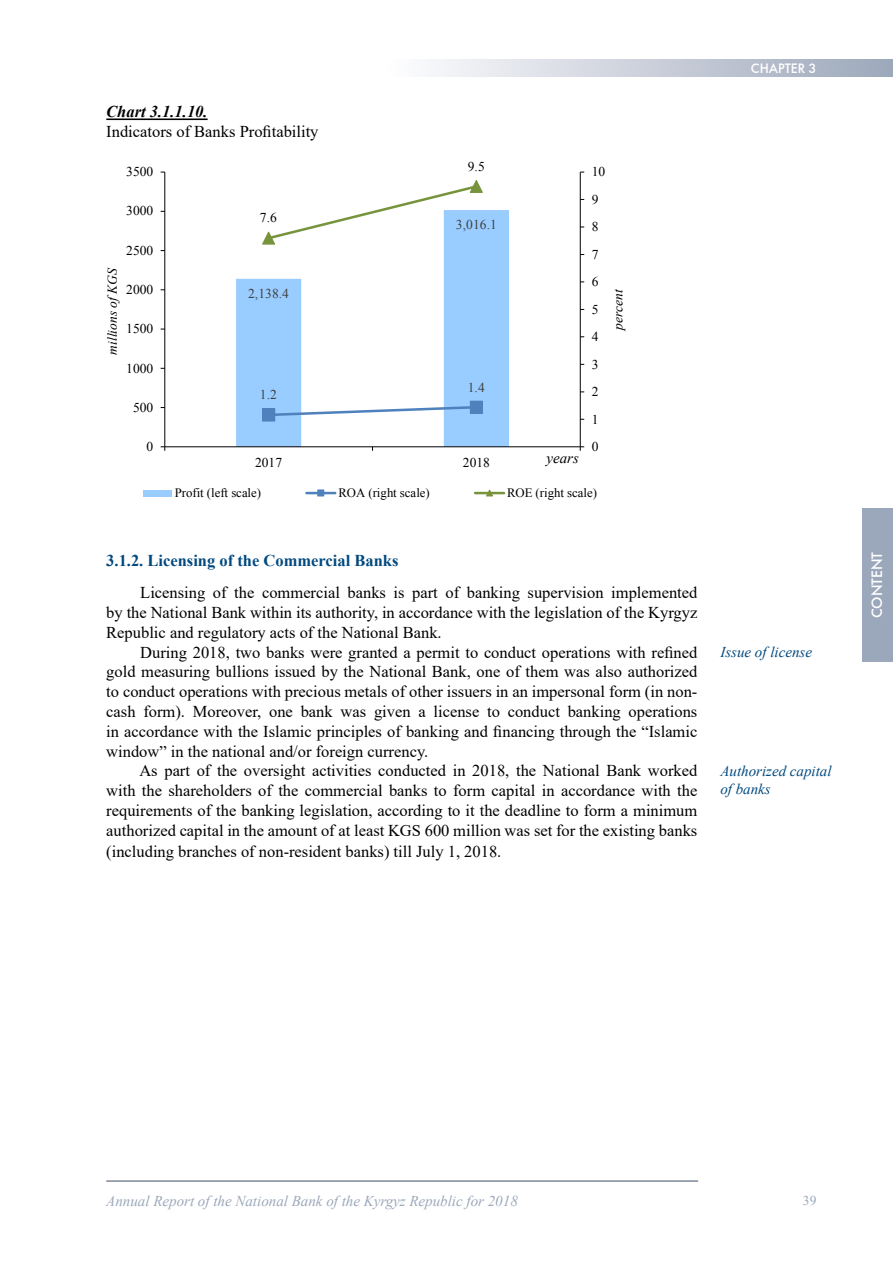
<style>
.page{position:relative;width:893px;height:1263px;background:#fff}
.page>*{position:absolute;margin:0;border:0;box-sizing:border-box;transform-origin:0 0}
.Основной_текст{font:16.5px/19.8px "Times New Roman";color:#000;text-align:justify}
.Заголовок_3{font:700 16.5px "Times New Roman";color:#00497f}
.График_Таблица_2{font:16.5px "Times New Roman";color:#000}
.График_Таблица{font:italic 700 16.5px "Times New Roman";color:#000}
.t1{font:italic 15px "Times New Roman";color:#9ba7ba}
.Сноски_по_бокам_left{font:italic 15px/18px "Times New Roman";color:#00497f}
.t2{font:15px "KS Futuris";color:#fff}
.t3{font:italic 15px "Times New Roman";color:#000}
.t4{font:13.5px "Times New Roman";letter-spacing:.005em;color:#000}
.t5{font:13.5px "Times New Roman";letter-spacing:.005em;color:#404040}
.t6{font:italic 13.5px "Times New Roman";color:#000}
.t7{font:13.5px "KS Futuris";color:#fff}
.t8{font:13.5px "Times New Roman";color:#9ba7ba}
.t9{font:12.75px "Times New Roman";color:#000}
</style>
<div class="page">
<div style="left:380px;top:60px;width:513px;height:17px;background:linear-gradient(to right,#fffeff,#9ca7ba)"></div>
<hr style="left:106px;top:1181px;width:592px;height:1px;background:#3c4b65">
<div style="left:862px;top:508px;width:31px;height:154px;background:#9ba7ba"></div>
<hr style="left:106px;top:118px;width:102px;height:2px;background:#000">
<svg style="left:236px;top:210px;width:273px;height:236px"></svg>
<hr style="left:580px;top:172px;width:1px;height:275px;background:#000">
<hr style="left:165px;top:172px;width:1px;height:275px;background:#000">
<hr style="left:165px;top:446px;width:415px;height:1px;background:#000">
<svg style="left:161px;top:446px;width:5px;height:5px"></svg>
<svg style="left:266px;top:405px;width:213px;height:12px"></svg>
<div style="left:263px;top:409px;width:12px;height:12px;background:#4f81bd"></div>
<div style="left:262px;top:408px;width:13px;height:14px;border:1px solid #4f81bd"></div>
<div style="left:470px;top:401px;width:12px;height:12px;background:#4f81bd"></div>
<div style="left:470px;top:401px;width:13px;height:13px;border:1px solid #4f81bd"></div>
<svg style="left:261px;top:180px;width:223px;height:65px"></svg>
<div style="left:143px;top:490px;width:29px;height:6px;background:#9cf"></div>
<hr style="left:306px;top:492px;width:29px;height:2px;background:#4f81bd">
<div style="left:317px;top:489px;width:7px;height:7px;border:1px solid #4f81bd"></div>
<hr style="left:475px;top:492px;width:29px;height:2px;background:#77933c">
<svg style="left:485px;top:489px;width:9px;height:8px"></svg>
<p class="График_Таблица" style="left:106px;top:100px;width:103px">Chart 3.1.1.10.</p>
<p class="График_Таблица_2" style="left:106px;top:120px;width:214px">Indicators of Banks Profitability</p>
<p class="t4" style="left:126px;top:163px;width:29px">3500</p>
<p class="t4" style="left:126px;top:202px;width:29px">3000</p>
<p class="t4" style="left:126px;top:241px;width:29px">2500</p>
<p class="t6" style="left:103px;top:355px;width:88px;rotate:-90deg">millions ofKGS</p>
<p class="t4" style="left:126px;top:280px;width:29px">2000</p>
<p class="t4" style="left:126px;top:320px;width:29px">1500</p>
<p class="t4" style="left:126px;top:359px;width:29px">1000</p>
<p class="t4" style="left:133px;top:398px;width:22px">500</p>
<p class="t4" style="left:146px;top:437px;width:8px">0</p>
<p class="t4" style="left:260px;top:209px;width:19px">7.6</p>
<p class="t5" style="left:248px;top:285px;width:42px">2,138.4</p>
<p class="t5" style="left:260px;top:386px;width:19px">1.2</p>
<p class="t4" style="left:468px;top:157px;width:19px">9.5</p>
<p class="t5" style="left:456px;top:216px;width:42px">3,016.1</p>
<p class="t5" style="left:468px;top:378px;width:19px">1.4</p>
<p class="t4" style="left:255px;top:453px;width:29px">2017</p>
<p class="t4" style="left:463px;top:453px;width:29px">2018</p>
<p class="t3" style="left:546px;top:448px;width:34px">years</p>
<p class="t4" style="left:592px;top:163px;width:15px">10</p>
<p class="t4" style="left:592px;top:190px;width:8px">9</p>
<p class="t4" style="left:592px;top:218px;width:8px">8</p>
<p class="t4" style="left:592px;top:245px;width:8px">7</p>
<p class="t4" style="left:592px;top:273px;width:8px">6</p>
<p class="t4" style="left:592px;top:300px;width:8px">5</p>
<p class="t4" style="left:592px;top:327px;width:8px">4</p>
<p class="t4" style="left:592px;top:355px;width:8px">3</p>
<p class="t4" style="left:592px;top:382px;width:8px">2</p>
<p class="t4" style="left:592px;top:410px;width:8px">1</p>
<p class="t4" style="left:592px;top:437px;width:8px">0</p>
<p class="t9" style="left:175px;top:484px;width:88px">Profit (left scale)</p>
<p class="t9" style="left:338px;top:484px;width:93px">ROA (right scale)</p>
<p class="t9" style="left:507px;top:484px;width:91px">ROE (right scale)</p>
<p class="t6" style="left:609px;top:330px;width:42px;rotate:-90deg">percent</p>
<p class="Заголовок_3" style="left:106px;top:548px;width:294px">3.1.2. Licensing of the Commercial Banks</p>
<p class="Основной_текст" style="left:106px;top:582px;width:593px;text-indent:34px">Licensing of the commercial banks is part of banking supervision implemented by the National Bank within its authority, in accordance with the legislation of the Kyrgyz Republic and regulatory acts of the National Bank.</p>
<p class="Основной_текст" style="left:106px;top:642px;width:593px;text-indent:34px">During 2018, two banks were granted a permit to conduct operations with refined gold measuring bullions issued by the National Bank, one of them was also authorized to conduct operations with precious metals of other issuers in an impersonal form (in non&shy;cash form). Moreover, one bank was given a license to conduct banking operations in accordance with the Islamic principles of banking and financing through the “Islamic window” in the national and/or foreign currency.</p>
<p class="Основной_текст" style="left:106px;top:760px;width:593px;text-indent:33px">As part of the oversight activities conducted in 2018, the National Bank worked with the shareholders of the commercial banks to form capital in accordance with the requirements of the banking legislation, according to it the deadline to form a minimum authorized capital in the amount of at least KGS 600 million was set for the existing banks</p>
<p class="Основной_текст" style="left:106px;top:841px;width:397px">(including branches of non-resident banks) till July 1, 2018.</p>
<p class="t7" style="left:751px;top:60px;width:67px">CHAPTER 3</p>
<p class="Сноски_по_бокам_left" style="left:720px;top:643px;width:93px">Issue of license</p>
<p class="Сноски_по_бокам_left" style="left:720px;top:762px;width:113px">Authorized capital of banks</p>
<p class="t2" style="left:868px;top:618px;width:68px;rotate:-90deg">CONTENT</p>
<p class="t1" style="left:106px;top:1191px;width:413px">Annual Report of the National Bank of the Kyrgyz Republic for 2018</p>
<p class="t8" style="left:803px;top:1191px;width:15px">39</p>
</div>
